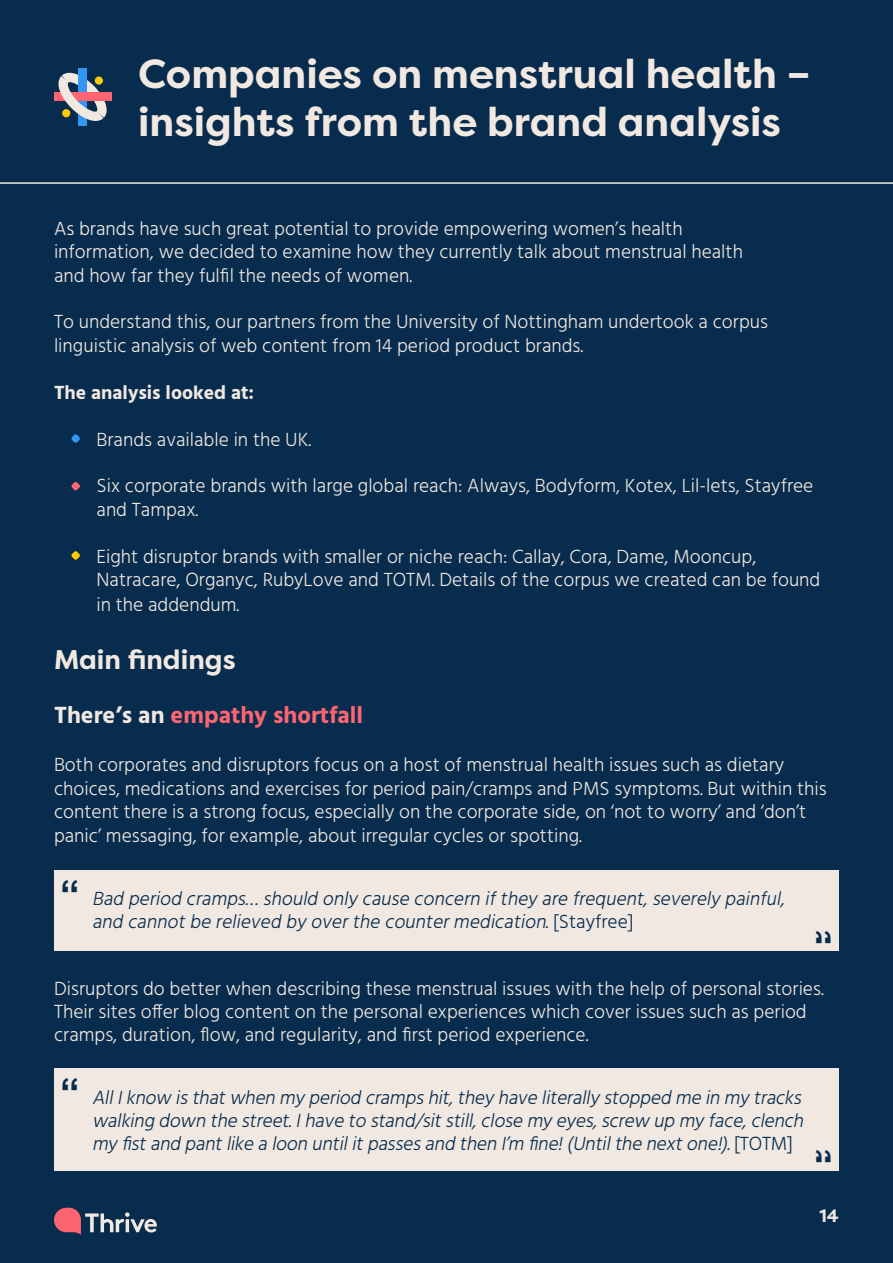
<style>
.page{position:relative;width:893px;height:1263px;background:#082c4e}
.page>*{position:absolute;margin:0;border:0;box-sizing:border-box;transform-origin:0 0}
.t1{font:700 40.5px/48.6px "Filson Pro";color:#f1e9e1}
.t2{font:700 39px "Arial";color:#082c4e}
.t3{font:700 27px "Filson Pro";color:#f1e9e1}
.t4{font:700 24px "Hind";color:#fd6571}
.t5{font:300 19.5px/23.4px "Hind";color:#f1e9e1}
.t6{font:italic 300 19.5px/23.4px "Hind";color:#082c4e}
.t7{font:700 19.5px "Hind";color:#f1e9e1}
.t8{font:700 18px "Filson Pro";color:#f1e9e1}
.s1{color:#f1e9e1}
.s2{font-style:normal}
</style>
<div class="page">
<svg style="left:54px;top:1208px;width:103px;height:26px"></svg>
<hr style="left:0;top:182px;width:893px;height:2px;background:#f1e9e1">
<svg style="left:54px;top:68px;width:57px;height:57px"></svg>
<svg style="left:71px;top:434px;width:9px;height:9px"></svg>
<svg style="left:71px;top:482px;width:9px;height:9px"></svg>
<svg style="left:71px;top:551px;width:9px;height:9px"></svg>
<div style="left:54px;top:870px;width:785px;height:81px;background:#f1e9e1"></div>
<div style="left:54px;top:1069px;width:785px;height:102px;background:#f1e9e1"></div>
<h1 class="t1" style="left:138px;top:50px;width:674px">Companies on menstrual health – insights from the brand analysis</h1>
<p class="t5" style="left:54px;top:218px;width:690px">As brands have such great potential to provide empowering women’s health information, we decided to examine how they currently talk about menstrual health and how far they fulfil the needs of women.</p>
<p class="t5" style="left:54px;top:311px;width:715px">To understand this, our partners from the University of Nottingham undertook a corpus linguistic analysis of web content from 14 period product brands.</p>
<p class="t7" style="left:54px;top:381px;width:202px">The analysis looked at:</p>
<p class="t5" style="left:97px;top:428px;width:216px">Brands available in the UK.</p>
<p class="t5" style="left:97px;top:475px;width:718px">Six corporate brands with large global reach: Always, Bodyform, Kotex, Lil-lets, Stayfree and Tampax.</p>
<p class="t5" style="left:97px;top:545px;width:725px">Eight disruptor brands with smaller or niche reach: Callay, Cora, Dame, Mooncup,<br>Natracare, Organyc, RubyLove and TOTM. Details of the corpus we created can be found</p>
<p class="t5" style="left:97px;top:594px;width:144px">in the addendum.</p>
<h3 class="t3" style="left:54px;top:642px;width:183px">Main findings</h3>
<p class="t4" style="left:54px;top:700px;width:311px"><span class="s1">There’s an</span> empathy shortfall</p>
<p class="t5" style="left:54px;top:754px;width:774px">Both corporates and disruptors focus on a host of menstrual health issues such as dietary choices, medications and exercises for period pain/cramps and PMS symptoms. But within this content there is a strong focus, especially on the corporate side, on ‘not to worry’ and ‘don’t panic’ messaging, for example, about irregular cycles or spotting.</p>
<h2 class="t2" style="left:60px;top:866px;width:21px">“</h2>
<p class="t6" style="left:92px;top:888px;width:699px">Bad period cramps… should only cause concern ifthey are frequent,severely painful, and cannotbe relieved by overthe countermedication.<span class="s2">[ S t a y f r e e ]</span></p>
<p class="t5" style="left:54px;top:977px;width:771px">Disruptors do better when describing these menstrual issues with the help of personal stories.<br>Their sites offer blog content on the personal experiences which cover issues such as period cramps, duration, flow, and regularity, and first period experience.</p>
<h2 class="t2" style="left:60px;top:1065px;width:21px">“</h2>
<p class="t6" style="left:92px;top:1086px;width:717px;text-align:justify">AllIknow isthatwhen myperiod crampshit,theyhave literallystopped me in mytracks walking down the street.Ihave to stand/sitstill,close myeyes,screw up myface,clench myfistand pantlike aloon untilitpassesand then I’m fine!(Untilthe nextone!).<span class="s2">[T O T M ]</span></p>
<p class="t8" style="left:819px;top:1205px;width:21px">14</p>
</div>
